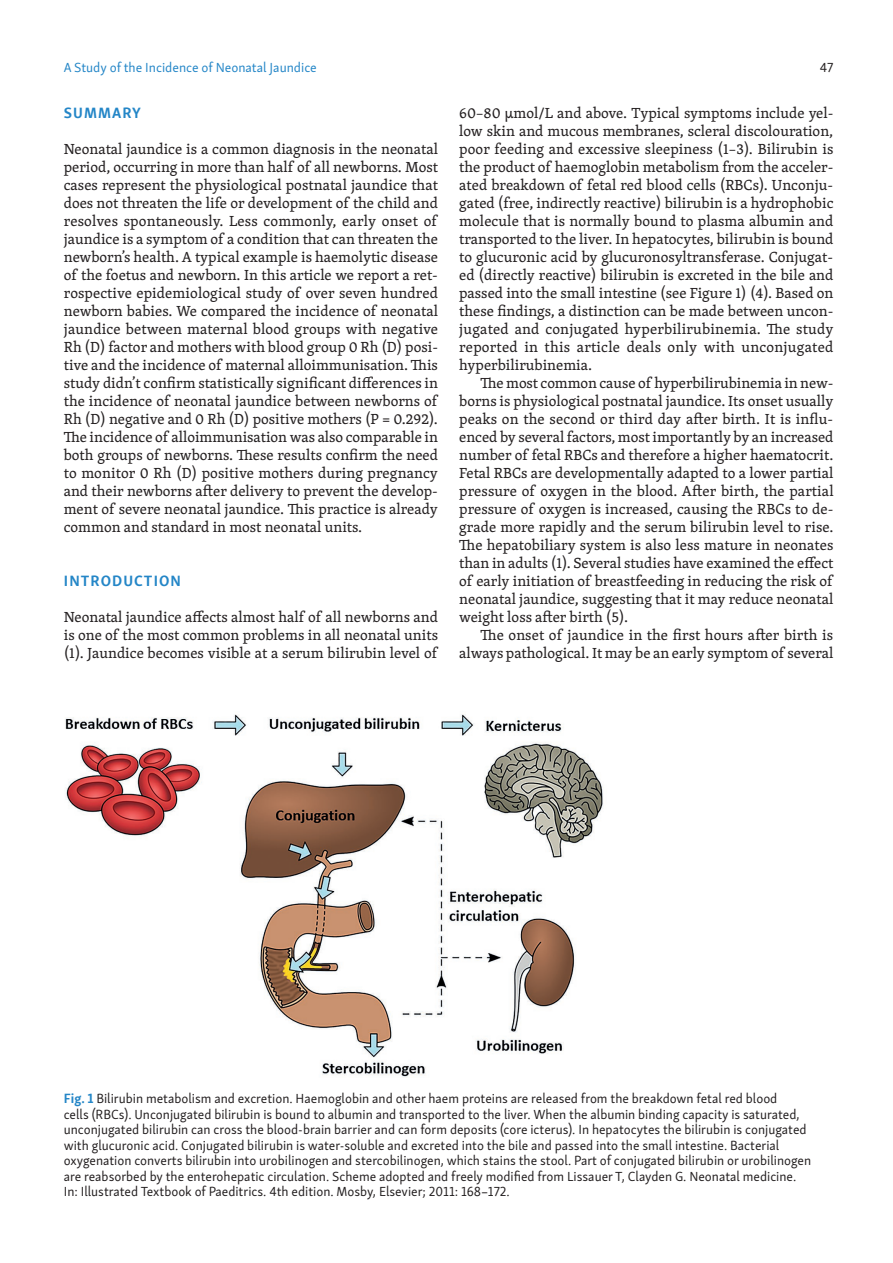
<style>
.page{position:relative;width:893px;height:1263px;background:#fff}
.page>*{position:absolute;margin:0;border:0;box-sizing:border-box;transform-origin:0 0}
.t1{font:15px/18px "Skolar PE";color:#231f20;text-align:justify}
.t2{font:700 15px "Skolar Sans PE";letter-spacing:.07em;color:#2486c7}
.t3{font:13.5px/15.6px "Skolar Sans PE";color:#231f20}
.t4{font:13.5px "Skolar Sans PE";color:#2486c7}
.s1{font-weight:700;color:#2486c7}
</style>
<div class="page">
<img style="left:65px;top:714px;width:538px;height:363px">
<p class="t4" style="left:64px;top:57px;width:255px">A Study of the Incidence of Neonatal Jaundice</p>
<p class="t3" style="left:820px;top:58px;width:15px">47</p>
<p class="t2" style="left:64px;top:100px;width:79px">SUMMARY</p>
<p class="t1" style="left:64px;top:139px;width:376px">Neonatal jaundice is a common diagnosis in the neonatal period, occurring in more than half of all newborns. Most cases represent the physiological postnatal jaundice that does not threaten the life or development of the child and resolves spontaneously. Less commonly, early onset of jaundice is a symptom of a condition that can threaten the newborn’s health. A typical example is haemolytic disease of the foetus and newborn. In this article we report a ret&shy;rospective epidemiological study of over seven hundred newborn babies. We compared the incidence of neonatal jaundice between maternal blood groups with negative Rh (D) factor and mothers with blood group 0 Rh (D) posi&shy;tive and the incidence of maternal alloimmunisation. This study didn’t confirm statistically significant differences in the incidence of neonatal jaundice between newborns of Rh (D) negative and 0 Rh (D) positive mothers (P = 0.292).<br>The incidence of alloimmunisation was also comparable in both groups of newborns. These results confirm the need to monitor 0 Rh (D) positive mothers during pregnancy and their newborns after delivery to prevent the develop&shy;ment of severe neonatal jaundice. This practice is already common and standard in most neonatal units.</p>
<p class="t1" style="left:459px;top:103px;width:376px">60–80 μmol/L and above. Typical symptoms include yel&shy;low skin and mucous membranes, scleral discolouration, poor feeding and excessive sleepiness (1–3). Bilirubin is the product of haemoglobin metabolism from the acceler&shy;ated breakdown of fetal red blood cells (RBCs). Unconju&shy;gated (free, indirectly reactive) bilirubin is a hydrophobic molecule that is normally bound to plasma albumin and transported to the liver. In hepatocytes, bilirubin is bound to glucuronic acid by glucuronosyltransferase. Conjugat&shy;ed (directly reactive) bilirubin is excreted in the bile and passed into the small intestine (see Figure 1) (4). Based on these findings, a distinction can be made between uncon&shy;jugated and conjugated hyperbilirubinemia. The study reported in this article deals only with unconjugated hyperbilirubinemia.</p>
<p class="t1" style="left:459px;top:373px;width:376px;text-indent:21px">The most common cause of hyperbilirubinemia in new&shy;borns is physiological postnatal jaundice. Its onset usually peaks on the second or third day after birth. It is influ&shy;enced by several factors, most importantly by an increased number of fetal RBCs and therefore a higher haematocrit.<br>Fetal RBCs are developmentally adapted to a lower partial pressure of oxygen in the blood. After birth, the partial pressure of oxygen is increased, causing the RBCs to de&shy;grade more rapidly and the serum bilirubin level to rise.<br>The hepatobiliary system is also less mature in neonates than in adults (1). Several studies have examined the effect of early initiation of breastfeeding in reducing the risk of neonatal jaundice, suggesting that it may reduce neonatal weight loss after birth (5).</p>
<p class="t1" style="left:459px;top:625px;width:376px;text-align:right">The onset of jaundice in the first hours after birth is always pathological. It may be an early symptom of several</p>
<p class="t2" style="left:64px;top:568px;width:119px">INTRODUCTION</p>
<p class="t1" style="left:64px;top:607px;width:376px">Neonatal jaundice affects almost half of all newborns and is one of the most common problems in all neonatal units (1). Jaundice becomes visible at a serum bilirubin level of</p>
<p class="t3" style="left:64px;top:1089px;width:749px"><span class="s1">Fig. 1</span> Bilirubin metabolism and excretion. Haemoglobin and other haem proteins are released from the breakdown fetal red blood<br>cells (RBCs). Unconjugated bilirubin is bound to albumin and transported to the liver. When the albumin binding capacity is saturated, unconjugated bilirubin can cross the blood-brain barrier and can form deposits (core icterus). In hepatocytes the bilirubin is conjugated with glucuronic acid. Conjugated bilirubin is water-soluble and excreted into the bile and passed into the small intestine. Bacterial oxygenation converts bilirubin into urobilinogen and stercobilinogen, which stains the stool. Part of conjugated bilirubin or urobilinogen are reabsorbed by the enterohepatic circulation. Scheme adopted and freely modified from Lissauer T, Clayden G. Neonatal medicine.<br>In: Illustrated Textbook of Paeditrics. 4th edition. Mosby, Elsevier; 2011: 168–172.</p>
</div>
